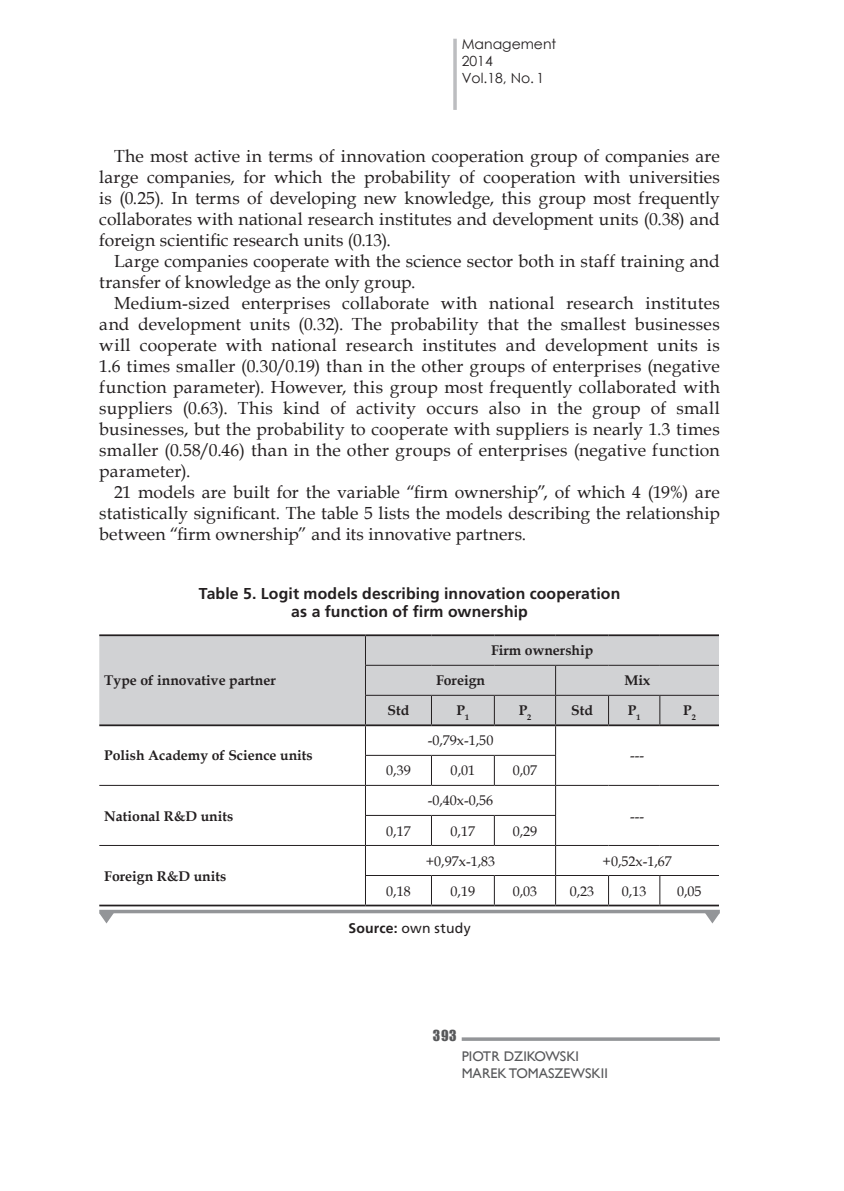
<style>
.page{position:relative;width:844px;height:1191px;background:#fff}
.page>*{position:absolute;margin:0;border:0;box-sizing:border-box;transform-origin:0 0}
.t1{font:17.5px/21px "Book Antiqua";letter-spacing:.01em;color:#231f20;text-align:justify}
.t2{font:700 15.75px/18.9px "Frutiger LT Pro";letter-spacing:.01em;color:#231f20;text-align:center}
.t3{font:700 14px "Book Antiqua";color:#231f20}
.t4{font:14px "Book Antiqua";color:#231f20}
.t5{font:14px/16.8px "Gill Sans";color:#57585a}
.t6{font:14px/16.8px "Century Gothic";color:#231f20}
.t7{font:14px "Frutiger LT Pro";letter-spacing:.02em;color:#231f20}
.t8{font:14px "Impact";color:#57585a}
.s1{font-weight:700}
</style>
<div class="page">
<hr style="left:453px;top:39px;width:3px;height:71px;background:#bcbdc0">
<hr style="left:461px;top:1037px;width:258px;height:3px;background:#939598">
<div style="left:99px;top:636px;width:619px;height:88px;background:#d1d2d4"></div>
<svg style="left:365px;top:636px;width:1px;height:29px"></svg>
<hr style="left:365px;top:665px;width:66px;height:1px;background:#231f20">
<hr style="left:365px;top:665px;width:1px;height:30px;background:#231f20">
<hr style="left:431px;top:665px;width:63px;height:1px;background:#231f20">
<hr style="left:494px;top:665px;width:61px;height:1px;background:#231f20">
<hr style="left:555px;top:665px;width:53px;height:1px;background:#231f20">
<hr style="left:555px;top:665px;width:1px;height:30px;background:#231f20">
<hr style="left:608px;top:665px;width:51px;height:1px;background:#231f20">
<hr style="left:659px;top:665px;width:59px;height:1px;background:#231f20">
<hr style="left:365px;top:695px;width:66px;height:1px;background:#231f20">
<hr style="left:431px;top:695px;width:63px;height:1px;background:#231f20">
<svg style="left:431px;top:695px;width:1px;height:29px"></svg>
<hr style="left:494px;top:695px;width:61px;height:1px;background:#231f20">
<svg style="left:494px;top:695px;width:1px;height:29px"></svg>
<hr style="left:555px;top:695px;width:53px;height:1px;background:#231f20">
<hr style="left:608px;top:695px;width:51px;height:1px;background:#231f20">
<svg style="left:608px;top:695px;width:1px;height:29px"></svg>
<hr style="left:659px;top:695px;width:59px;height:1px;background:#231f20">
<svg style="left:659px;top:695px;width:1px;height:29px"></svg>
<hr style="left:365px;top:755px;width:66px;height:1px;background:#231f20">
<hr style="left:431px;top:755px;width:63px;height:1px;background:#231f20">
<svg style="left:431px;top:756px;width:1px;height:29px"></svg>
<hr style="left:494px;top:755px;width:62px;height:1px;background:#231f20">
<svg style="left:494px;top:756px;width:1px;height:29px"></svg>
<hr style="left:99px;top:785px;width:266px;height:1px;background:#231f20">
<hr style="left:365px;top:785px;width:66px;height:1px;background:#231f20">
<hr style="left:431px;top:785px;width:63px;height:1px;background:#231f20">
<hr style="left:494px;top:785px;width:61px;height:1px;background:#231f20">
<hr style="left:555px;top:785px;width:53px;height:1px;background:#231f20">
<hr style="left:608px;top:785px;width:51px;height:1px;background:#231f20">
<hr style="left:659px;top:785px;width:59px;height:1px;background:#231f20">
<hr style="left:365px;top:815px;width:66px;height:1px;background:#231f20">
<hr style="left:431px;top:815px;width:63px;height:1px;background:#231f20">
<svg style="left:431px;top:816px;width:1px;height:29px"></svg>
<hr style="left:494px;top:815px;width:62px;height:1px;background:#231f20">
<svg style="left:494px;top:816px;width:1px;height:29px"></svg>
<hr style="left:99px;top:845px;width:266px;height:1px;background:#231f20">
<hr style="left:365px;top:845px;width:66px;height:1px;background:#231f20">
<hr style="left:431px;top:845px;width:63px;height:1px;background:#231f20">
<hr style="left:494px;top:845px;width:61px;height:1px;background:#231f20">
<hr style="left:555px;top:845px;width:53px;height:1px;background:#231f20">
<hr style="left:608px;top:845px;width:51px;height:1px;background:#231f20">
<hr style="left:659px;top:845px;width:59px;height:1px;background:#231f20">
<hr style="left:365px;top:875px;width:66px;height:1px;background:#231f20">
<svg style="left:365px;top:695px;width:1px;height:209px"></svg>
<hr style="left:431px;top:875px;width:63px;height:1px;background:#231f20">
<svg style="left:431px;top:876px;width:1px;height:28px"></svg>
<hr style="left:494px;top:875px;width:61px;height:1px;background:#231f20">
<svg style="left:494px;top:876px;width:1px;height:28px"></svg>
<hr style="left:555px;top:875px;width:53px;height:1px;background:#231f20">
<svg style="left:555px;top:695px;width:1px;height:209px"></svg>
<hr style="left:608px;top:875px;width:51px;height:1px;background:#231f20">
<svg style="left:608px;top:876px;width:1px;height:28px"></svg>
<hr style="left:659px;top:875px;width:59px;height:1px;background:#231f20">
<svg style="left:659px;top:876px;width:1px;height:28px"></svg>
<hr style="left:99px;top:634px;width:266px;height:2px;background:#231f20">
<hr style="left:99px;top:724px;width:266px;height:2px;background:#231f20">
<hr style="left:365px;top:634px;width:66px;height:2px;background:#231f20">
<hr style="left:431px;top:634px;width:63px;height:2px;background:#231f20">
<hr style="left:494px;top:634px;width:61px;height:2px;background:#231f20">
<hr style="left:555px;top:634px;width:53px;height:2px;background:#231f20">
<hr style="left:608px;top:634px;width:51px;height:2px;background:#231f20">
<hr style="left:659px;top:634px;width:59px;height:2px;background:#231f20">
<hr style="left:365px;top:724px;width:66px;height:2px;background:#231f20">
<hr style="left:431px;top:724px;width:63px;height:2px;background:#231f20">
<hr style="left:494px;top:724px;width:61px;height:2px;background:#231f20">
<hr style="left:555px;top:724px;width:53px;height:2px;background:#231f20">
<hr style="left:608px;top:724px;width:51px;height:2px;background:#231f20">
<hr style="left:659px;top:724px;width:59px;height:2px;background:#231f20">
<hr style="left:99px;top:904px;width:266px;height:2px;background:#231f20">
<hr style="left:365px;top:904px;width:66px;height:2px;background:#231f20">
<hr style="left:431px;top:904px;width:63px;height:2px;background:#231f20">
<hr style="left:494px;top:904px;width:61px;height:2px;background:#231f20">
<hr style="left:555px;top:904px;width:53px;height:2px;background:#231f20">
<hr style="left:608px;top:904px;width:51px;height:2px;background:#231f20">
<hr style="left:659px;top:904px;width:59px;height:2px;background:#231f20">
<svg style="left:99px;top:909px;width:620px;height:4px;background:#a8a9ac"></svg>
<svg style="left:99px;top:913px;width:15px;height:10px"></svg>
<svg style="left:704px;top:913px;width:15px;height:10px"></svg>
<p class="t6" style="left:461px;top:36px;width:96px">Management<br>2014<br>Vol.18, No. 1</p>
<p class="t1" style="left:99px;top:145px;width:622px;text-indent:15px">The most active in terms of innovation cooperation group of companies are large companies, for which the probability of cooperation with universities is (0.25). In terms of developing new knowledge, this group most frequently collaborates with national research institutes and development units (0.38) and foreign scientific research units (0.13).</p>
<p class="t1" style="left:99px;top:250px;width:621px;text-indent:15px">Large companies cooperate with the science sector both in staff training and transfer of knowledge as the only group.</p>
<p class="t1" style="left:99px;top:292px;width:622px;text-indent:15px">Medium-sized enterprises collaborate with national research institutes and development units (0.32). The probability that the smallest businesses will cooperate with national research institutes and development units is 1.6 times smaller (0.30/0.19) than in the other groups of enterprises (negative function parameter). However, this group most frequently collaborated with suppliers (0.63). This kind of activity occurs also in the group of small businesses, but the probability to cooperate with suppliers is nearly 1.3 times smaller (0.58/0.46) than in the other groups of enterprises (negative function parameter).</p>
<p class="t1" style="left:99px;top:481px;width:622px;text-indent:15px">21 models are built for the variable “firm ownership”, of which 4 (19%) are statistically significant. The table 5 lists the models describing the relationship between “firm ownership” and its innovative partners.</p>
<p class="t2" style="left:199px;top:583px;width:423px">Table 5. Logit models describing innovation cooperation as a function of firm ownership</p>
<p class="t3" style="left:104px;top:671px;width:173px">Type of innovative partner</p>
<p class="t3" style="left:104px;top:746px;width:210px">Polish Academy of Science units</p>
<p class="t3" style="left:104px;top:806px;width:131px">National R&amp;D units</p>
<p class="t3" style="left:104px;top:866px;width:124px">Foreign R&amp;D units</p>
<p class="t3" style="left:491px;top:641px;width:104px">Firm ownership</p>
<p class="t3" style="left:436px;top:671px;width:51px">Foreign</p>
<p class="t3" style="left:624px;top:671px;width:27px">Mix</p>
<p class="t3" style="left:387px;top:701px;width:23px">Std</p>
<p class="t3" style="left:456px;top:701px;width:14px">P<sub>1</sub></p>
<p class="t3" style="left:518px;top:701px;width:14px">P<sub>2</sub></p>
<p class="t3" style="left:571px;top:701px;width:23px">Std</p>
<p class="t3" style="left:627px;top:701px;width:14px">P<sub>1</sub></p>
<p class="t3" style="left:683px;top:701px;width:14px">P<sub>2</sub></p>
<p class="t4" style="left:427px;top:731px;width:67px">-0,79x-1,50</p>
<p class="t4" style="left:386px;top:761px;width:26px">0,39</p>
<p class="t4" style="left:450px;top:761px;width:26px">0,01</p>
<p class="t4" style="left:512px;top:761px;width:26px">0,07</p>
<p class="t4" style="left:427px;top:791px;width:67px">-0,40x-0,56</p>
<p class="t4" style="left:386px;top:821px;width:26px">0,17</p>
<p class="t4" style="left:450px;top:821px;width:26px">0,17</p>
<p class="t4" style="left:512px;top:821px;width:26px">0,29</p>
<p class="t4" style="left:630px;top:746px;width:15px">---</p>
<p class="t4" style="left:630px;top:806px;width:15px">---</p>
<p class="t4" style="left:425px;top:851px;width:71px">+0,97x-1,83</p>
<p class="t4" style="left:602px;top:851px;width:71px">+0,52x-1,67</p>
<p class="t4" style="left:386px;top:881px;width:26px">0,18</p>
<p class="t4" style="left:450px;top:881px;width:26px">0,19</p>
<p class="t4" style="left:512px;top:881px;width:26px">0,03</p>
<p class="t4" style="left:569px;top:881px;width:26px">0,23</p>
<p class="t4" style="left:621px;top:881px;width:26px">0,13</p>
<p class="t4" style="left:677px;top:881px;width:26px">0,05</p>
<p class="t7" style="left:348px;top:920px;width:124px"><span class="s1">Source:</span> own study</p>
<p class="t8" style="left:433px;top:1024px;width:25px">393</p>
<p class="t5" style="left:461px;top:1048px;width:143px">PIOTR DZIKOWSKI<br>MAREK TOMASZEWSKII</p>
</div>
